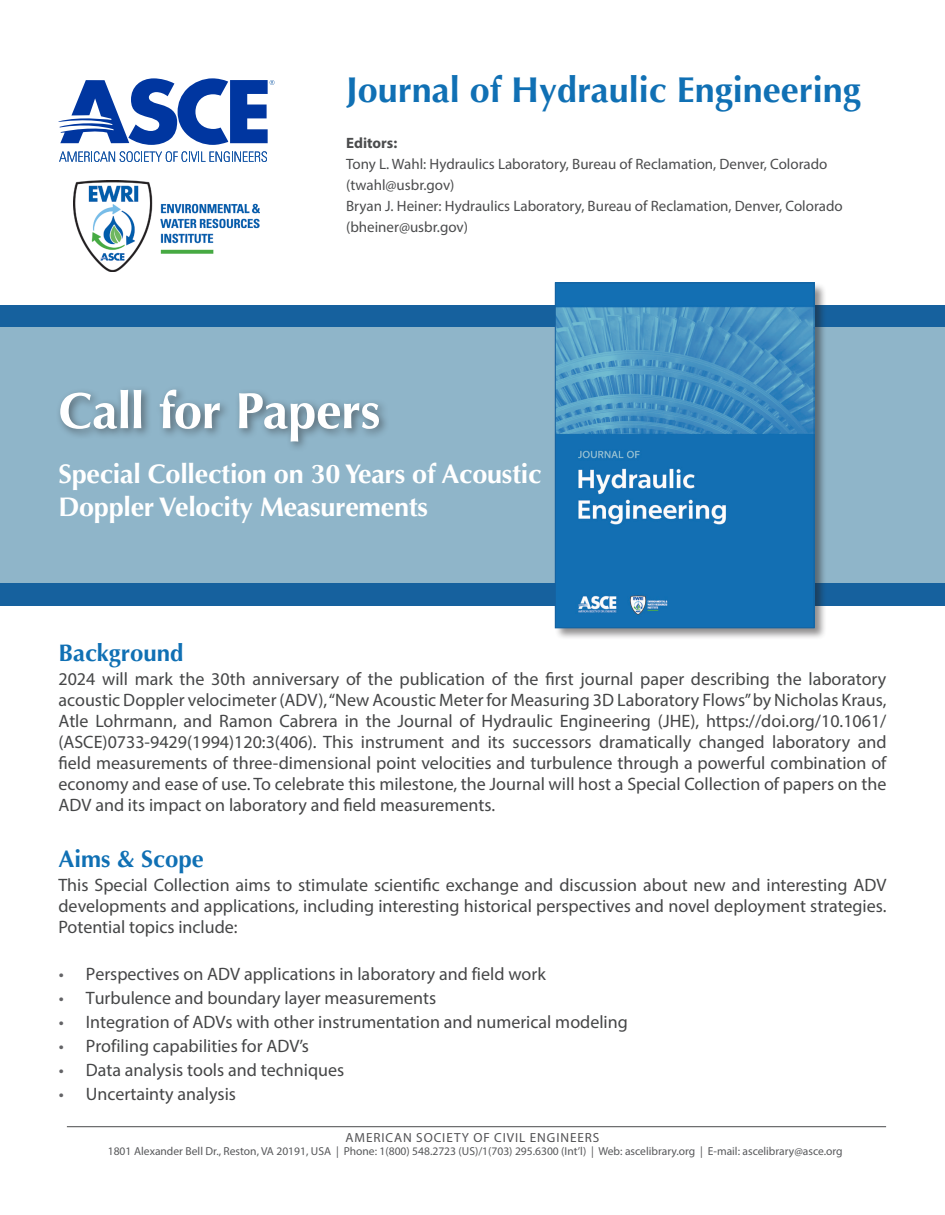
<style>
.page{position:relative;width:945px;height:1215px;background:#fff}
.page>*{position:absolute;margin:0;border:0;box-sizing:border-box;transform-origin:0 0}
.t1{font:700 51px "Optima";letter-spacing:-.015em;color:#fff}
.t2{font:700 36px "Optima";color:#1070b4}
.t3{font:700 27px/32.4px "Optima";letter-spacing:-.01em;color:#fff}
.t4{font:700 24px "Optima";color:#1070b4}
.t5{font:18px/21px "Myriad Pro";color:#454647;text-align:justify}
.t6{font:15px/21px "Myriad Pro";color:#4b4c4d}
.t7{font:700 15px "Myriad Pro";color:#4b4c4d}
.t8{font:13.2px "Myriad Pro";letter-spacing:.07em;color:#535355}
.t9{font:11.55px "Myriad Pro";color:#57585a}
.s1{color:#636366}
</style>
<div class="page">
<hr style="left:67px;top:1126px;width:819px;height:1px;background:#494a4b">
<div style="left:0;top:305px;width:945px;height:301px;background:#16619e"></div>
<div style="left:0;top:328px;width:945px;height:255px;background:#8fb5c9"></div>
<svg style="left:59px;top:151px;width:208px;height:11px"></svg>
<svg style="left:59px;top:78px;width:215px;height:67px"></svg>
<div style="left:55px;top:385px;width:335px;height:67px;background:#231f20;opacity:.51"></div>
<div style="left:555px;top:283px;width:272px;height:358px;background:#231f20;opacity:.5"></div>
<img style="left:557px;top:285px;width:255px;height:341px">
<img style="left:74px;top:181px;width:185px;height:91px">
<div style="left:555px;top:283px;width:259px;height:345px;border:1px solid #16619e"></div>
<p class="t2" style="left:346px;top:69px;width:516px">Journal of Hydraulic Engineering</p>
<p class="t7" style="left:346px;top:133px;width:53px">Editors:</p>
<p class="t6" style="left:346px;top:153px;width:483px">Tony L. Wahl: Hydraulics Laboratory, Bureau of Reclamation, Denver, Colorado (twahl@usbr.gov)</p>
<p class="t6" style="left:346px;top:195px;width:498px">Bryan J. Heiner: Hydraulics Laboratory, Bureau of Reclamation, Denver, Colorado (bheiner@usbr.gov)</p>
<p class="t1" style="left:58px;top:381px;width:323px">Call for Papers</p>
<p class="t3" style="left:58px;top:458px;width:485px">Special Collection on 30 Years of Acoustic<br>Doppler Velocity Measurements</p>
<p class="t4" style="left:58px;top:639px;width:126px">Background</p>
<p class="t5" style="left:58px;top:668px;width:830px">2024 will mark the 30th anniversary of the publication of the first journal paper describing the laboratory acoustic Doppler velocimeter (ADV), “New Acoustic Meter for Measuring 3D Laboratory Flows” by Nicholas Kraus, Atle Lohrmann, and Ramon Cabrera in the Journal of Hydraulic Engineering (JHE), https://doi.org/10.1061/ (ASCE)0733-9429(1994)120:3(406). This instrument and its successors dramatically changed laboratory and field measurements of three-dimensional point velocities and turbulence through a powerful combination of economy and ease of use. To celebrate this milestone, the Journal will host a Special Collection of papers on the ADV and its impact on laboratory and field measurements.</p>
<p class="t4" style="left:58px;top:845px;width:147px">Aims &amp; Scope</p>
<p class="t5" style="left:58px;top:874px;width:830px">This Special Collection aims to stimulate scientific exchange and discussion about new and interesting ADV developments and applications, including interesting historical perspectives and novel deployment strategies.<br>Potential topics include:</p>
<p class="t5" style="left:59px;top:963px;width:489px"><span class="s1">•</span> Perspectives on ADV applications in laboratory and field work</p>
<p class="t5" style="left:59px;top:987px;width:379px"><span class="s1">•</span> Turbulence and boundary layer measurements</p>
<p class="t5" style="left:59px;top:1011px;width:571px"><span class="s1">•</span> Integration of ADVs with other instrumentation and numerical modeling</p>
<p class="t5" style="left:59px;top:1035px;width:252px"><span class="s1">•</span> Profiling capabilities for ADV’s</p>
<p class="t5" style="left:59px;top:1059px;width:287px"><span class="s1">•</span> Data analysis tools and techniques</p>
<p class="t5" style="left:59px;top:1083px;width:179px"><span class="s1">•</span> Uncertainty analysis</p>
<p class="t8" style="left:346px;top:1130px;width:255px">AMERICAN SOCIETY OF CIVIL ENGINEERS</p>
<p class="t9" style="left:108px;top:1144px;width:736px">1801 Alexander Bell Dr., Reston, VA 20191, USA | Phone: 1(800) 548.2723 (US)/1(703) 295.6300 (Int’l) | Web: ascelibrary.org | E-mail: ascelibrary@asce.org</p>
</div>
